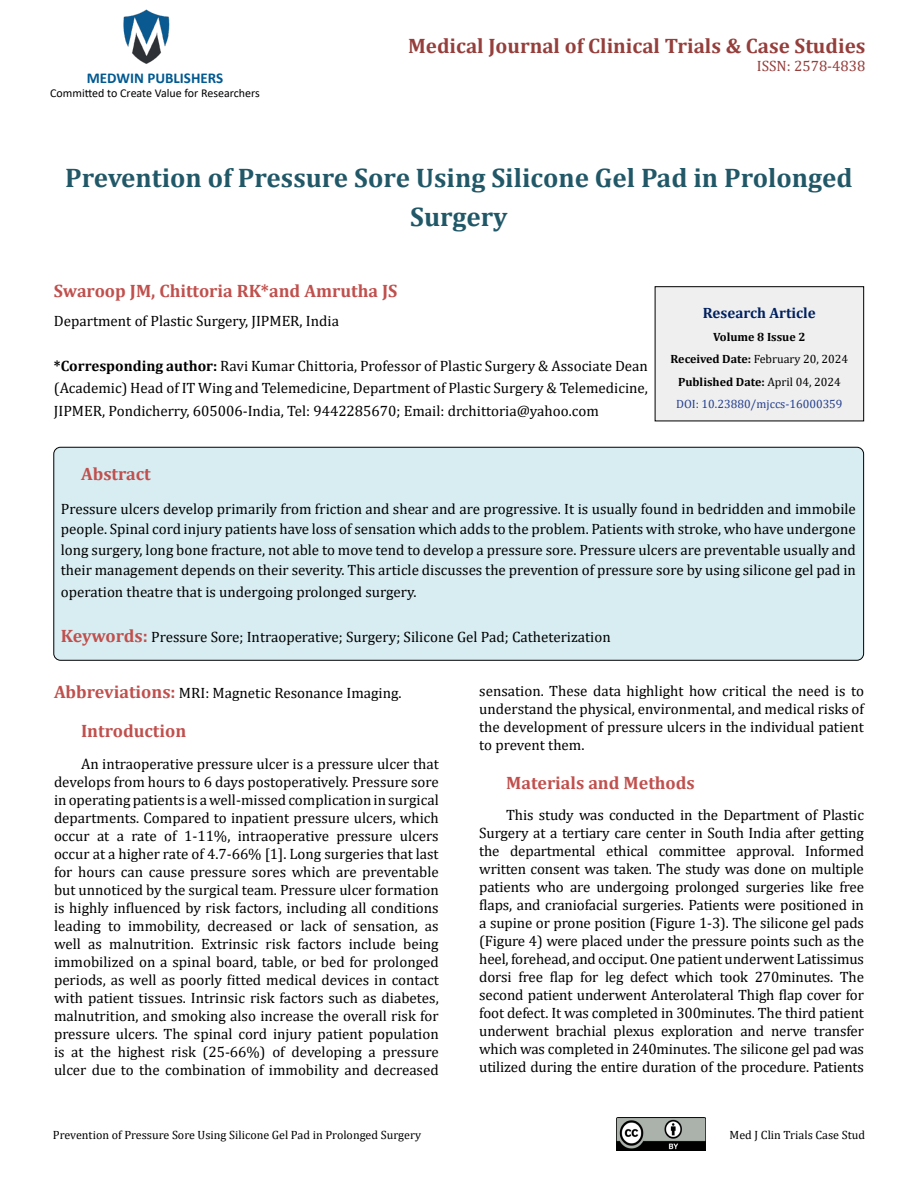
<style>
.page{position:relative;width:918px;height:1188px;background:#fff}
.page>*{position:absolute;margin:0;border:0;box-sizing:border-box;transform-origin:0 0}
.t1{font:700 27px/39px "Cambria";color:#215868;text-align:center}
.t2{font:700 21px "Cambria";color:#953f3c}
.t3{font:700 18px "Cambria";color:#c0504d}
.t4{font:15px/18px "Cambria";color:#000;text-align:justify}
.t5{font:700 15px "Calibri";color:#005991}
.t6{font:700 15px "Cambria";color:#002060}
.t7{font:15px "Cambria";color:#953f3c}
.t8{font:700 12px/22.5px "Cambria";color:#000;text-align:center}
.t9{font:12px "Cambria";color:#000}
.t10{font:12px "Calibri";color:#000}
.s1{font-weight:700}
.s2{font-weight:400}
.s3{font-weight:400;color:#25408f}
.s4{font-weight:700;font-size:18px;color:#c0504d}
</style>
<div class="page">
<img style="left:123px;top:9px;width:47px;height:55px">
<img style="left:616px;top:1117px;width:89px;height:34px">
<div style="left:655px;top:287px;width:209px;height:134px;background:#efefef"></div>
<div style="left:655px;top:286px;width:209px;height:135px;border:1px solid #000"></div>
<div style="left:54px;top:447px;width:810px;height:213px;background:#d8edf2;border-radius:7px"></div>
<div style="left:53px;top:447px;width:811px;height:214px;border:1px solid #000;border-radius:7px"></div>
<p class="t5" style="left:87px;top:67px;width:138px">MEDWIN PUBLISHERS</p>
<p class="t10" style="left:50px;top:85px;width:211px">Committed to Create Value for Researchers</p>
<h2 class="t2" style="left:408px;top:31px;width:459px">Medical Journal of Clinical Trials &amp; Case Studies</h2>
<p class="t7" style="left:757px;top:57px;width:110px">ISSN: 2578-4838</p>
<h1 class="t1" style="left:65px;top:158px;width:789px">Prevention of Pressure Sore Using Silicone Gel Pad in Prolonged<br>Surgery</h1>
<p class="t3" style="left:54px;top:278px;width:345px">Swaroop JM, Chittoria RK*and Amrutha JS</p>
<p class="t4" style="left:54px;top:312px;width:287px">Department of Plastic Surgery, JIPMER, India</p>
<p class="t4" style="left:54px;top:354px;width:596px;line-height:22.5px"><span class="s1">*Corresponding author:</span> Ravi Kumar Chittoria, Professor of Plastic Surgery &amp; Associate Dean (Academic) Head of IT Wing and Telemedicine, Department of Plastic Surgery &amp; Telemedicine, JIPMER, Pondicherry, 605006-India, Tel: 9442285670; Email: drchittoria@yahoo.com</p>
<p class="t6" style="left:703px;top:303px;width:114px">Research Article</p>
<p class="t8" style="left:671px;top:325px;width:179px">Volume 8 Issue 2<br>Received Date: <span class="s2">February 20, 2024<br></span>Published Date: <span class="s2">April 04, 2024<br></span><span class="s3">DOI: 10.23880/mjccs-16000359</span></p>
<p class="t3" style="left:81px;top:461px;width:71px">Abstract</p>
<p class="t4" style="left:61px;top:499px;width:797px;line-height:20.2px">Pressure ulcers develop primarily from friction and shear and are progressive. It is usually found in bedridden and immobile people. Spinal cord injury patients have loss of sensation which adds to the problem. Patients with stroke, who have undergone long surgery, long bone fracture, not able to move tend to develop a pressure sore. Pressure ulcers are preventable usually and their management depends on their severity. This article discusses the prevention of pressure sore by using silicone gel pad in</p>
<p class="t4" style="left:61px;top:583px;width:357px">operation theatre that is undergoing prolonged surgery.</p>
<p class="t4" style="left:61px;top:628px;width:551px"><span class="s4">Keywords:</span> Pressure Sore; Intraoperative; Surgery; Silicone Gel Pad; Catheterization</p>
<p class="t4" style="left:54px;top:684px;width:349px"><span class="s4">Abbreviations:</span> MRI: Magnetic Resonance Imaging.</p>
<p class="t3" style="left:81px;top:718px;width:107px">Introduction</p>
<p class="t4" style="left:54px;top:754px;width:386px;text-indent:27px">An intraoperative pressure ulcer is a pressure ulcer that develops from hours to 6 days postoperatively. Pressure sore in operating patients is a well-missed complication in surgical departments. Compared to inpatient pressure ulcers, which occur at a rate of 1-11%, intraoperative pressure ulcers occur at a higher rate of 4.7-66% [1]. Long surgeries that last for hours can cause pressure sores which are preventable but unnoticed by the surgical team. Pressure ulcer formation is highly influenced by risk factors, including all conditions leading to immobility, decreased or lack of sensation, as well as malnutrition. Extrinsic risk factors include being immobilized on a spinal board, table, or bed for prolonged periods, as well as poorly fitted medical devices in contact with patient tissues. Intrinsic risk factors such as diabetes, malnutrition, and smoking also increase the overall risk for pressure ulcers. The spinal cord injury patient population is at the highest risk (25-66%) of developing a pressure ulcer due to the combination of immobility and decreased</p>
<p class="t4" style="left:479px;top:682px;width:386px">sensation. These data highlight how critical the need is to understand the physical, environmental, and medical risks of the development of pressure ulcers in the individual patient to prevent them.</p>
<p class="t3" style="left:506px;top:770px;width:190px">Materials and Methods</p>
<p class="t4" style="left:479px;top:806px;width:386px;text-indent:27px">This study was conducted in the Department of Plastic Surgery at a tertiary care center in South India after getting the departmental ethical committee approval. Informed written consent was taken. The study was done on multiple patients who are undergoing prolonged surgeries like free flaps, and craniofacial surgeries. Patients were positioned in a supine or prone position (Figure 1-3). The silicone gel pads (Figure 4) were placed under the pressure points such as the heel, forehead, and occiput. One patient underwent Latissimus dorsi free flap for leg defect which took 270minutes. The second patient underwent Anterolateral Thigh flap cover for foot defect. It was completed in 300minutes. The third patient underwent brachial plexus exploration and nerve transfer which was completed in 240minutes. The silicone gel pad was utilized during the entire duration of the procedure. Patients</p>
<p class="t9" style="left:53px;top:1128px;width:370px">Prevention of Pressure Sore Using Silicone Gel Pad in Prolonged Surgery</p>
<p class="t9" style="left:730px;top:1128px;width:137px">Med J Clin Trials Case Stud</p>
</div>
